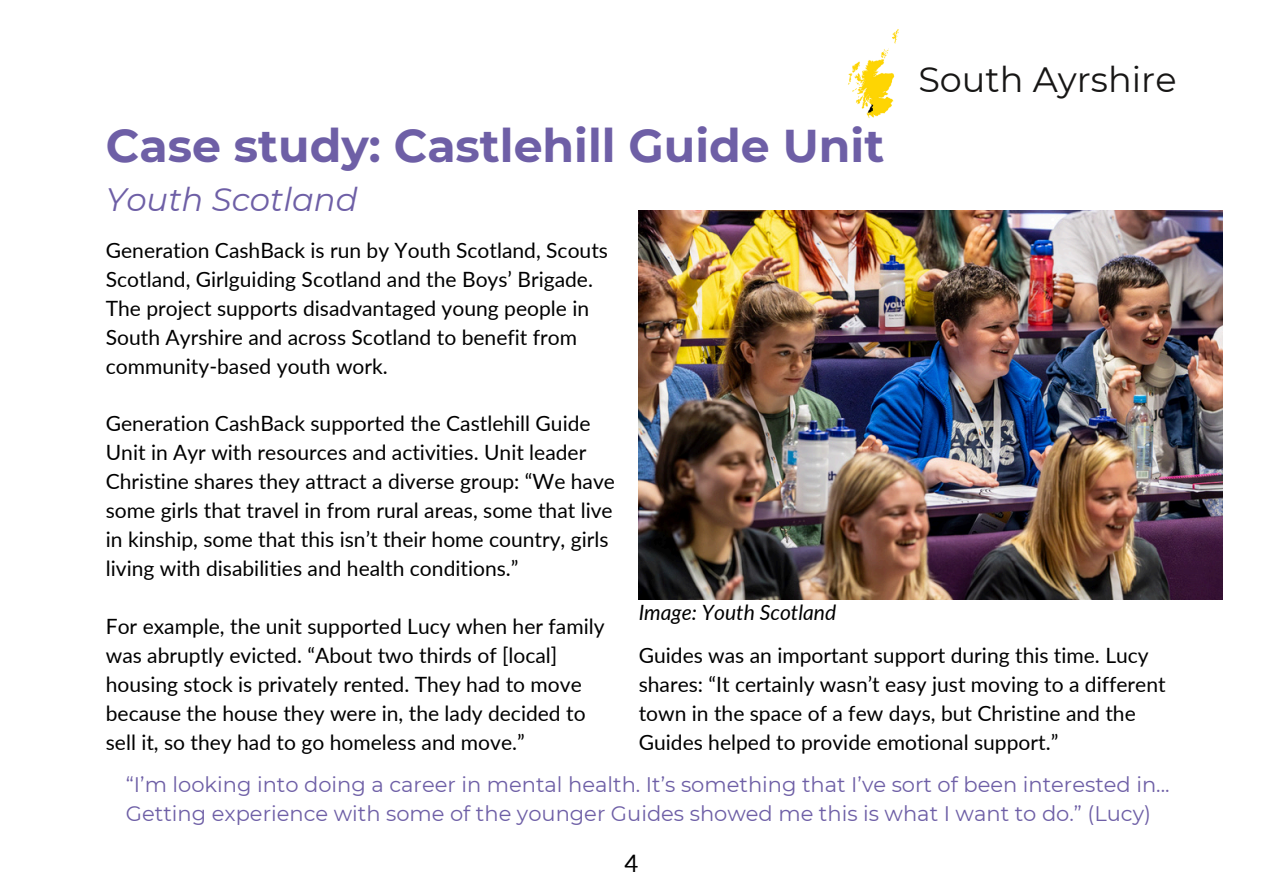
<style>
.page{position:relative;width:1263px;height:894px;background:#fff}
.page>*{position:absolute;margin:0;border:0;box-sizing:border-box;transform-origin:0 0}
.t1{font:700 45.9px "Montserrat";color:#6e5fa6}
.t2{font:35.1px "Montserrat";color:#171615}
.t3{font:italic 32.4px "Montserrat";color:#6e5fa6}
.t4{font:24px "Lato";color:#000}
.t5{font:21px/29px "Lato";color:#000}
.t6{font:21px/29.2px "Montserrat";color:#6e5fa6}
.t7{font:italic 21px "Lato";color:#000}
</style>
<div class="page">
<img style="left:639px;top:210px;width:584px;height:389px">
<img style="left:848px;top:29px;width:51px;height:89px">
<p class="t2" style="left:918px;top:57px;width:260px">South Ayrshire</p>
<p class="t1" style="left:106px;top:117px;width:780px">Case study: Castlehill Guide Unit</p>
<p class="t3" style="left:106px;top:180px;width:253px">Youth Scotland</p>
<h2 class="t5" style="left:106px;top:235px;width:504px">Generation CashBack is run by Youth Scotland, Scouts Scotland, Girlguiding Scotland and the Boys’ Brigade.<br>The project supports disadvantaged young people in South Ayrshire and across Scotland to benefit from community-based youth work.</h2>
<h1 class="t5" style="left:106px;top:408px;width:511px">Generation CashBack supported the Castlehill Guide Unit in Ayr with resources and activities. Unit leader Christine shares they attract a diverse group: “We have some girls that travel in from rural areas, some that live in kinship, some that this isn’t their home country, girls living with disabilities and health conditions.”</h1>
<p class="t5" style="left:106px;top:611px;width:500px">For example, the unit supported Lucy when her family was abruptly evicted. “About two thirds of [local] housing stock is privately rented. They had to move because the house they were in, the lady decided to sell it, so they had to go homeless and move.”</p>
<p class="t7" style="left:639px;top:599px;width:199px">Image: Youth Scotland</p>
<p class="t5" style="left:639px;top:640px;width:528px">Guides was an important support during this time. Lucy shares: “It certainly wasn’t easy just moving to a different town in the space of a few days, but Christine and the Guides helped to provide emotional support.”</p>
<p class="t6" style="left:126px;top:769px;width:1045px">“I’m looking into doing a career in mental health. It’s something that I’ve sort of been interested in...<br>Getting experience with some of the younger Guides showed me this is what I want to do.” (Lucy)</p>
<p class="t4" style="left:624px;top:847px;width:15px">4</p>
</div>
